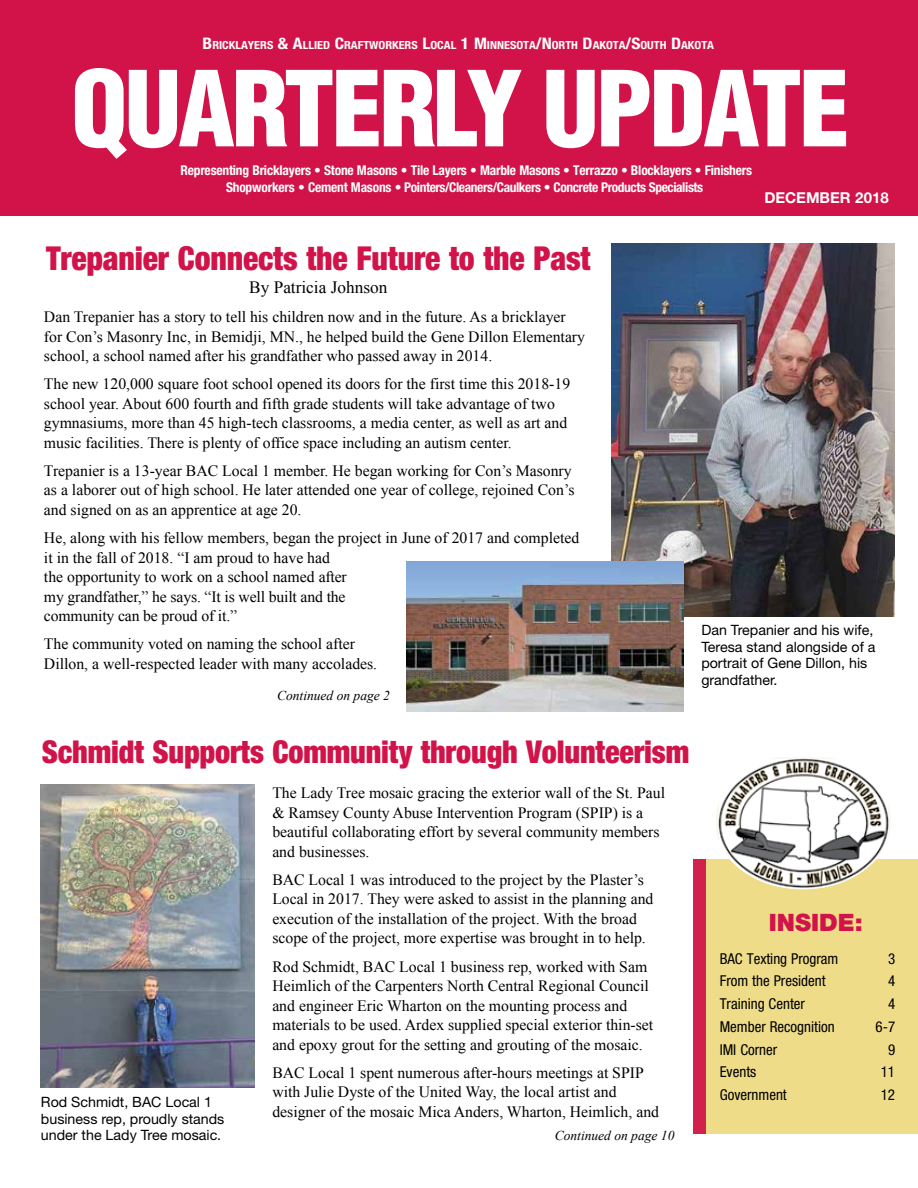
<style>
.page{position:relative;width:918px;height:1188px;background:#fff}
.page>*{position:absolute;margin:0;border:0;box-sizing:border-box;transform-origin:0 0}
.t1{font:900 condensed 102px "Helvetica";letter-spacing:-.03em;color:#fff}
.t2{font:900 condensed 33px "Helvetica Neue";letter-spacing:-.005em;color:#d11349;scale:.96 1}
.t3{font:900 condensed 31.5px "Helvetica Neue";letter-spacing:-.005em;color:#d11349;scale:.96 1}
.t4{font:900 24px "Helvetica Neue";color:#d11349}
.t5{font:17.25px "Times New Roman";color:#000}
.t6{font:15.75px/19.5px "Times New Roman";color:#000}
.t7{font:condensed 15px "Helvetica Neue";color:#000}
.t8{font:700 15px "Helvetica Neue";color:#fff}
.t9{font:14.25px/16.5px "Helvetica Neue";color:#000}
.t10{font:700 condensed 13.5px/16.8px "Helvetica Neue";letter-spacing:-.015em;color:#fff;text-align:center}
.t11{font:italic 13.5px "Times New Roman";color:#000}
.t12{font:700 condensed 11.1px "Helvetica Neue";color:#fff;scale:1.1 1}
.s1{font-size:15.9px}
</style>
<div class="page">
<div style="left:0;top:0;width:918px;height:216px;background:#d11349"></div>
<img style="left:41px;top:785px;width:213px;height:303px">
<img style="left:611px;top:243px;width:283px;height:374px">
<div style="left:704px;top:860px;width:214px;height:274px;background:#eedc89"></div>
<div style="left:693px;top:860px;width:13px;height:274px;background:#d2224c"></div>
<img style="left:716px;top:757px;width:175px;height:131px">
<img style="left:406px;top:562px;width:278px;height:150px">
<p class="t12" style="left:203px;top:39px;width:466px"><span class="s1">B</span>RICKLAYERS <span class="s1">&amp; A</span>LLIED <span class="s1">C</span>RAFTWORKERS <span class="s1">L</span>OCAL <span class="s1">1 M</span>INNESOTA<span class="s1">/N</span>ORTH <span class="s1">D</span>AKOTA<span class="s1">/S</span>OUTH <span class="s1">D</span>AKOTA</p>
<h1 class="t1" style="left:71px;top:45px;width:781px">QUARTERLY UPDATE</h1>
<p class="t10" style="left:180px;top:162px;width:573px">Representing Bricklayers • Stone Masons • Tile Layers • Marble Masons • Terrazzo • Blocklayers • Finishers<br>Shopworkers • Cement Masons • Pointers/Cleaners/Caulkers • Concrete Products Specialists</p>
<p class="t8" style="left:764px;top:188px;width:126px">DECEMBER 2018</p>
<h2 class="t2" style="left:46px;top:238px;width:569px">Trepanier Connects the Future to the Past</h2>
<p class="t5" style="left:249px;top:275px;width:139px">By Patricia Johnson</p>
<p class="t6" style="left:44px;top:307px;width:543px">Dan Trepanier has a story to tell his children now and in the future. As a bricklayer for Con’s Masonry Inc, in Bemidji, MN., he helped build the Gene Dillon Elementary school, a school named after his grandfather who passed away in 2014.</p>
<p class="t6" style="left:44px;top:374px;width:528px">The new 120,000 square foot school opened its doors for the first time this 2018-19 school year. About 600 fourth and fifth grade students will take advantage of two gymnasiums, more than 45 high-tech classrooms, a media center, as well as art and music facilities. There is plenty of office space including an autism center.</p>
<p class="t6" style="left:44px;top:461px;width:532px">Trepanier is a 13-year BAC Local 1 member. He began working for Con’s Masonry as a laborer out of high school. He later attended one year of college, rejoined Con’s and signed on as an apprentice at age 20.</p>
<p class="t6" style="left:44px;top:528px;width:537px">He, along with his fellow members, began the project in June of 2017 and completed it in the fall of 2018. “I am proud to have had<br>the opportunity to work on a school named after<br>my grandfather,” he says. “It is well built and the<br>community can be proud of it.”</p>
<p class="t6" style="left:44px;top:634px;width:335px">The community voted on naming the school after<br>Dillon, a well-respected leader with many accolades.</p>
<p class="t11" style="left:277px;top:686px;width:114px">Continued on page 2</p>
<p class="t9" style="left:701px;top:622px;width:176px">Dan Trepanier and his wife,<br>Teresa stand alongside of a portrait of Gene Dillon, his grandfather.</p>
<h3 class="t3" style="left:42px;top:732px;width:676px">Schmidt Supports Community through Volunteerism</h3>
<p class="t9" style="left:41px;top:1094px;width:185px">Rod Schmidt, BAC Local 1 business rep, proudly stands under the Lady Tree mosaic.</p>
<p class="t6" style="left:272px;top:783px;width:394px">The Lady Tree mosaic gracing the exterior wall of the St. Paul &amp; Ramsey County Abuse Intervention Program (SPIP) is a beautiful collaborating effort by several community members and businesses.</p>
<p class="t6" style="left:272px;top:870px;width:383px">BAC Local 1 was introduced to the project by the Plaster’s Local in 2017. They were asked to assist in the planning and execution of the installation of the project. With the broad scope of the project, more expertise was brought in to help.</p>
<p class="t6" style="left:272px;top:956px;width:382px">Rod Schmidt, BAC Local 1 business rep, worked with Sam Heimlich of the Carpenters North Central Regional Council and engineer Eric Wharton on the mounting process and materials to be used. Ardex supplied special exterior thin-set and epoxy grout for the setting and grouting of the mosaic.</p>
<p class="t6" style="left:272px;top:1062px;width:388px">BAC Local 1 spent numerous after-hours meetings at SPIP with Julie Dyste of the United Way, the local artist and designer of the mosaic Mica Anders, Wharton, Heimlich, and</p>
<p class="t11" style="left:555px;top:1126px;width:121px">Continued on page 10</p>
<h3 class="t4" style="left:769px;top:909px;width:95px">INSIDE:</h3>
<p class="t7" style="left:720px;top:950px;width:120px">BAC Texting Program</p>
<p class="t7" style="left:888px;top:950px;width:9px">3</p>
<p class="t7" style="left:720px;top:972px;width:107px">From the President</p>
<p class="t7" style="left:888px;top:972px;width:9px">4</p>
<p class="t7" style="left:720px;top:995px;width:87px">Training Center</p>
<p class="t7" style="left:888px;top:995px;width:9px">4</p>
<p class="t7" style="left:720px;top:1018px;width:117px">Member Recognition</p>
<p class="t7" style="left:876px;top:1018px;width:21px">6-7</p>
<p class="t7" style="left:720px;top:1041px;width:59px">IMI Corner</p>
<p class="t7" style="left:888px;top:1041px;width:9px">9</p>
<p class="t7" style="left:720px;top:1063px;width:38px">Events</p>
<p class="t7" style="left:881px;top:1063px;width:16px">11</p>
<p class="t7" style="left:720px;top:1086px;width:69px">Government</p>
<p class="t7" style="left:881px;top:1086px;width:16px">12</p>
</div>
